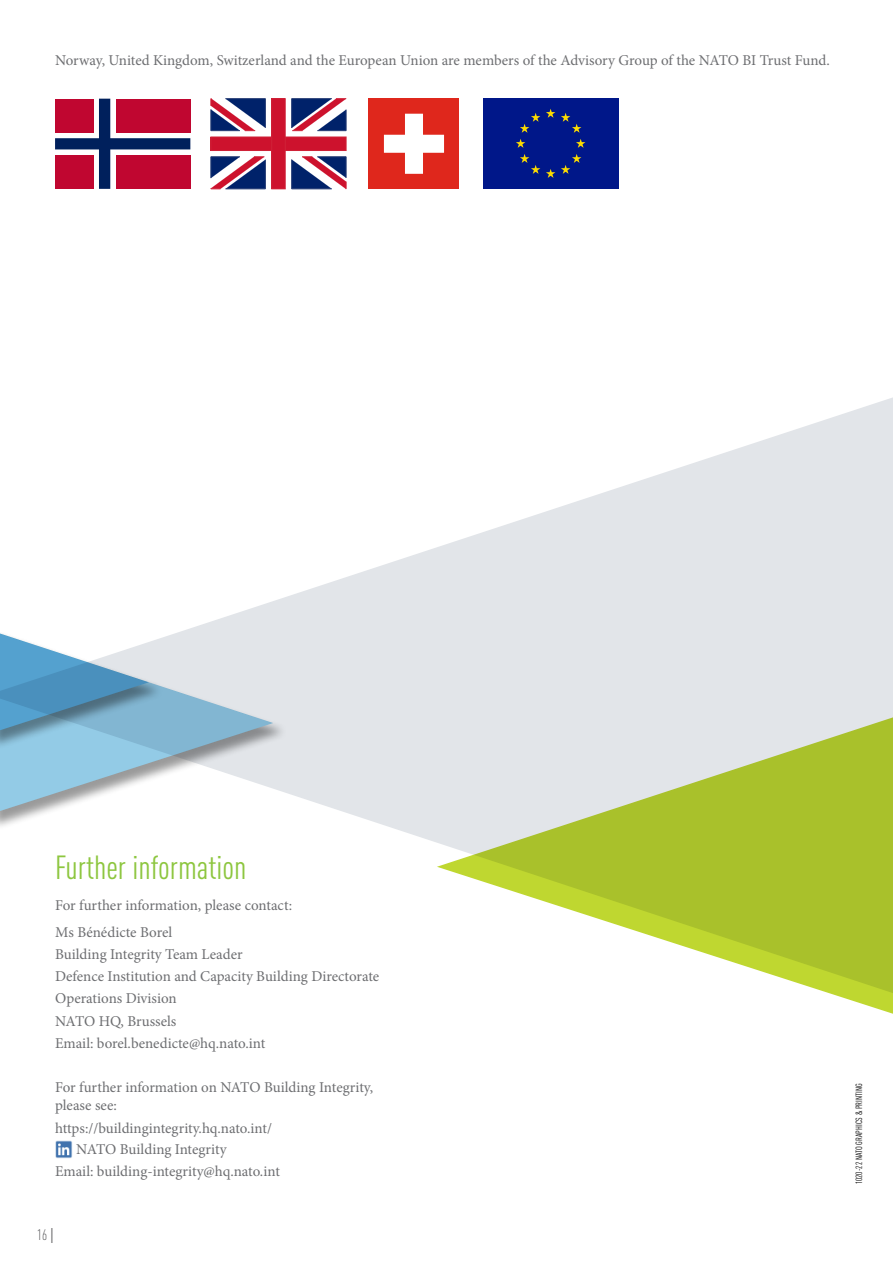
<style>
.page{position:relative;width:893px;height:1263px;background:#fff}
.page>*{position:absolute;margin:0;border:0;box-sizing:border-box;transform-origin:0 0}
.t1{font:33px "DIN Cond";color:#8dc63f}
.t2{font:15px/22.2px "Minion Pro";letter-spacing:-.005em;color:#6d6e71}
.t3{font:300 15px "DIN Cond";color:#4d4d4f}
.t4{font:9px "DIN Cond";color:#000}
.s1{font-size:21px}
</style>
<div class="page">
<svg style="left:186px;top:397px;width:707px;height:446px;fill:#e2e5e9"></svg>
<div style="left:0;top:630px;width:289px;height:201px;background:#000;opacity:.4"></div>
<svg style="left:0;top:630px;width:273px;height:185px"></svg>
<svg style="left:437px;top:717px;width:456px;height:297px"></svg>
<div style="left:0;top:630px;width:164px;height:120px;background:#000;opacity:.4"></div>
<svg style="left:0;top:630px;width:149px;height:104px"></svg>
<img style="left:55px;top:1140px;width:18px;height:18px">
<svg style="left:55px;top:99px;width:135px;height:90px"></svg>
<div style="left:369px;top:99px;width:90px;height:90px;background:#df271c"></div>
<svg style="left:384px;top:114px;width:60px;height:60px"></svg>
<div style="left:483px;top:99px;width:135px;height:90px;background:#001789"></div>
<svg style="left:516px;top:109px;width:69px;height:69px"></svg>
<svg style="left:211px;top:99px;width:135px;height:90px"></svg>
<svg style="left:211px;top:98px;width:55px;height:33px"></svg>
<svg style="left:291px;top:98px;width:56px;height:33px"></svg>
<svg style="left:211px;top:157px;width:55px;height:33px"></svg>
<hr style="left:291px;top:159px;width:1px;height:30px;background:#243b74">
<svg style="left:292px;top:157px;width:55px;height:33px"></svg>
<div style="left:211px;top:137px;width:135px;height:13px;background:#cd122d"></div>
<div style="left:211px;top:137px;width:135px;height:14px;border:1px solid #d02238"></div>
<div style="left:272px;top:99px;width:13px;height:90px;background:#cd122d"></div>
<p class="t2" style="left:55px;top:49px;width:776px">Norway, United Kingdom, Switzerland and the European Union are members of the Advisory Group of the NATO BI Trust Fund.</p>
<h1 class="t1" style="left:55px;top:848px;width:193px">Further information</h1>
<p class="t2" style="left:55px;top:892px;width:239px;line-height:26.5px">For further information, please contact:<br>Ms Bénédicte Borel</p>
<p class="t2" style="left:55px;top:943px;width:326px">Building Integrity Team Leader<br>Defence Institution and Capacity Building Directorate Operations Division<br>NATO HQ, Brussels<br>Email: borel.benedicte@hq.nato.int</p>
<p class="t2" style="left:55px;top:1079px;width:320px;line-height:18px">For further information on NATO Building Integrity, please see:</p>
<p class="t2" style="left:55px;top:1117px;width:218px">https://buildingintegrity.hq.nato.int/</p>
<p class="t2" style="left:76px;top:1138px;width:152px">NATO Building Integrity</p>
<p class="t2" style="left:55px;top:1160px;width:226px">Email: building-integrity@hq.nato.int</p>
<p class="t3" style="left:37px;top:1226px;width:18px">16 <span class="s1">I</span></p>
<p class="t4" style="left:854px;top:1184px;width:103px;rotate:-90deg">1020-22 NATO GRAPHICS &amp; PRINTING</p>
</div>
